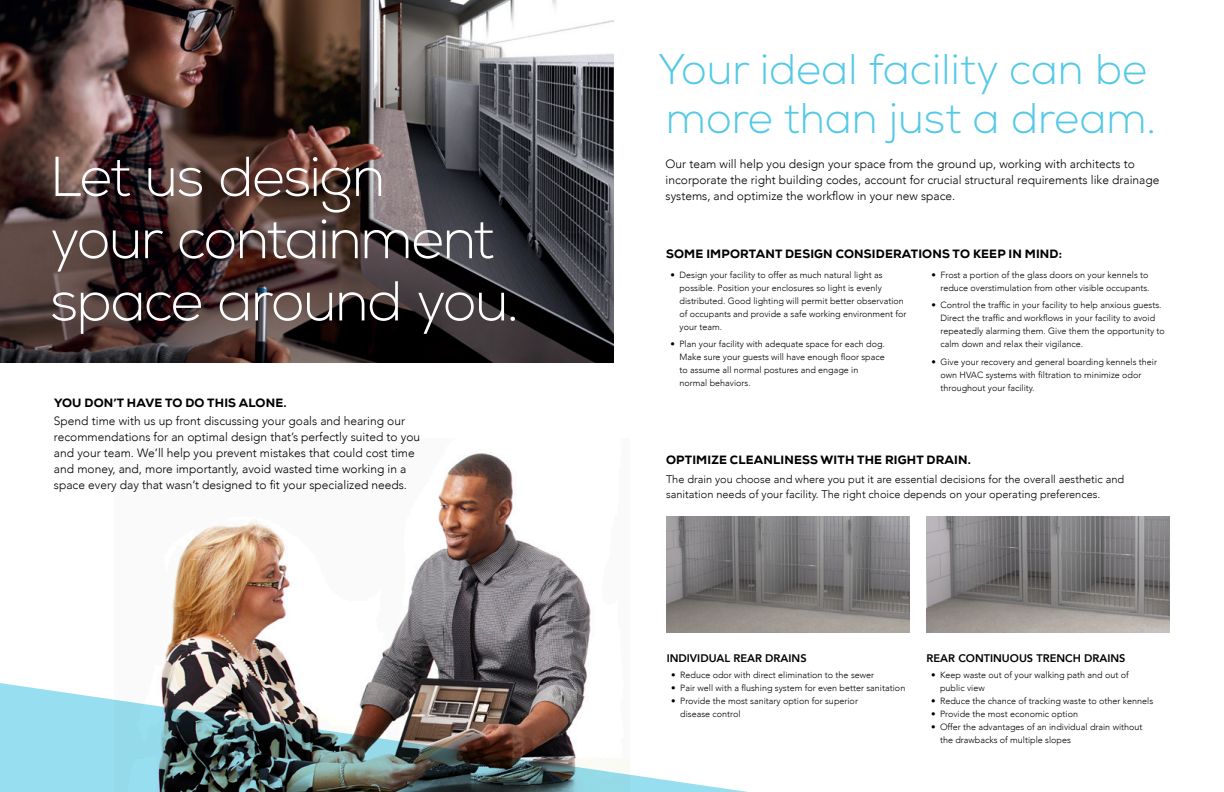
<style>
.page{position:relative;width:1224px;height:792px;background:#fff}
.page>*{position:absolute;margin:0;border:0;box-sizing:border-box;transform-origin:0 0}
.t1{font:300 56px/62.3px "Nexa";letter-spacing:-.03em;color:#fff}
.Headline_Style_3{font:300 42.8px/49.2px "Nexa";color:#53c9e6}
.Body_Style_3{font:300 12px/16px "Avenir";color:#000}
.Body_Style_1{font:300 12px/16px "Avenir";color:#000}
.Body_Style_3-2{font:800 12px "Nexa";letter-spacing:.015em;color:#000}
.Headline_Style_3-2{font:800 12px "Nexa";letter-spacing:.015em;color:#000}
.Headline_Style_5{font:800 12px "Nexa";letter-spacing:.015em;color:#000}
.Body_Style_1-2{font:300 11px/15px "Avenir";color:#000}
.Body_Style_3-3{font:800 11px "Avenir";color:#000}
.Headline_Style_5-2{font:800 11px "Avenir";color:#000}
.t2{font:300 9px/13px "Avenir";color:#000}
</style>
<div class="page">
<img style="left:162px;top:453px;width:429px;height:212px">
<img style="left:0;top:0;width:613px;height:363px">
<img style="left:0;top:665px;width:748px;height:127px">
<img style="left:927px;top:516px;width:243px;height:117px">
<img style="left:667px;top:516px;width:243px;height:117px">
<p class="t1" style="left:50px;top:147px;width:471px">Let us design<br>your containment space around you.</p>
<p class="Headline_Style_5" style="left:54px;top:395px;width:234px">YOU DON’T HAVE TO DO THIS ALONE.</p>
<p class="Body_Style_3" style="left:54px;top:413px;width:368px">Spend time with us up front discussing your goals and hearing our recommendations for an optimal design that’s perfectly suited to you and your team. We’ll help you prevent mistakes that could cost time and money, and, more importantly, avoid wasted time working in a space every day that wasn’t designed to fit your specialized needs.</p>
<p class="Headline_Style_3" style="left:658px;top:46px;width:500px">Your ideal facility can be more than just a dream.</p>
<p class="Body_Style_1" style="left:666px;top:156px;width:495px">Our team will help you design your space from the ground up, working with architects to incorporate the right building codes, account for crucial structural requirements like drainage systems, and optimize the workflow in your new space.</p>
<p class="Body_Style_3-2" style="left:666px;top:247px;width:398px">SOME IMPORTANT DESIGN CONSIDERATIONS TO KEEP IN MIND:</p>
<p class="t2" style="left:680px;top:268px;width:229px;text-indent:-9px">• Design your facility to offer as much natural light as possible. Position your enclosures so light is evenly distributed. Good lighting will permit better observation of occupants and provide a safe working environment for your team.</p>
<p class="t2" style="left:680px;top:338px;width:207px;text-indent:-9px">• Plan your facility with adequate space for each dog.<br>Make sure your guests will have enough floor space to assume all normal postures and engage in normal behaviors.</p>
<p class="t2" style="left:932px;top:268px;width:220px;text-align:right">• Frost a portion of the glass doors on your kennels to reduce overstimulation from other visible occupants.</p>
<p class="t2" style="left:940px;top:299px;width:226px;text-indent:-9px">• Control the traffic in your facility to help anxious guests.<br>Direct the traffic and workflows in your facility to avoid repeatedly alarming them. Give them the opportunity to calm down and relax their vigilance.</p>
<p class="t2" style="left:940px;top:355px;width:218px;text-indent:-9px">• Give your recovery and general boarding kennels their own HVAC systems with filtration to minimize odor throughout your facility.</p>
<p class="Headline_Style_3-2" style="left:666px;top:452px;width:306px">OPTIMIZE CLEANLINESS WITH THE RIGHT DRAIN.</p>
<p class="Body_Style_1-2" style="left:666px;top:472px;width:460px">The drain you choose and where you put it are essential decisions for the overall aesthetic and sanitation needs of your facility. The right choice depends on your operating preferences.</p>
<p class="Headline_Style_5-2" style="left:667px;top:649px;width:141px">INDIVIDUAL REAR DRAINS</p>
<p class="t2" style="left:671px;top:669px;width:204px">• Reduce odor with direct elimination to the sewer</p>
<p class="t2" style="left:671px;top:682px;width:236px">• Pair well with a flushing system for even better sanitation</p>
<p class="t2" style="left:680px;top:695px;width:179px;text-indent:-9px">• Provide the most sanitary option for superior disease control</p>
<p class="Body_Style_3-3" style="left:927px;top:649px;width:200px">REAR CONTINUOUS TRENCH DRAINS</p>
<p class="t2" style="left:940px;top:669px;width:190px;text-indent:-9px">• Keep waste out of your walking path and out of public view</p>
<p class="t2" style="left:931px;top:695px;width:224px">• Reduce the chance of tracking waste to other kennels</p>
<p class="t2" style="left:931px;top:708px;width:148px">• Provide the most economic option</p>
<p class="t2" style="left:940px;top:721px;width:204px;text-indent:-9px">• Offer the advantages of an individual drain without the drawbacks of multiple slopes</p>
</div>
